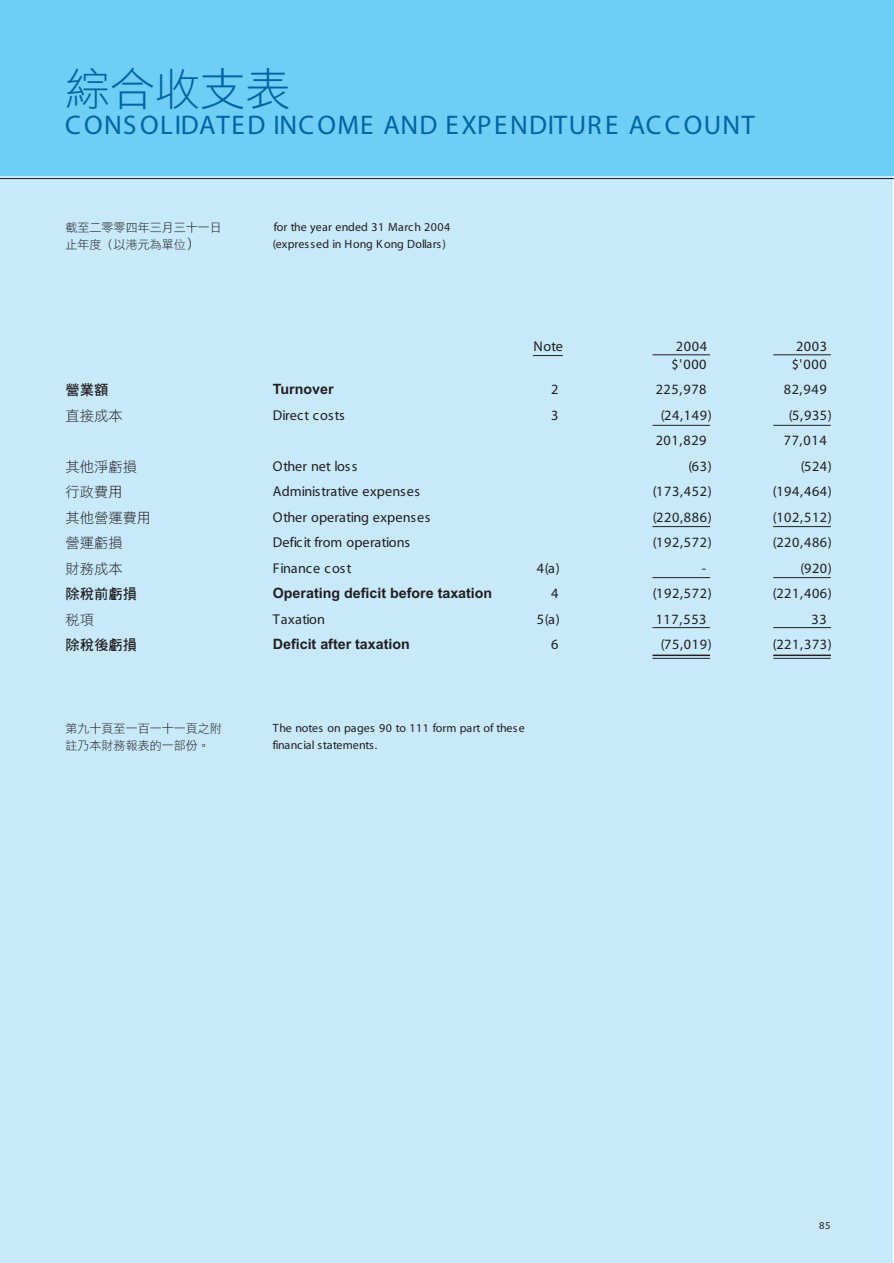
<style>
.page{position:relative;width:894px;height:1263px;background:#fff}
.page>*{position:absolute;margin:0;border:0;box-sizing:border-box;transform-origin:0 0}
.t1{font:300 45px "DFP Li Hei";color:#0065a4}
.t2{font:27px "Myriad";letter-spacing:.05em;color:#0065a4}
.t3{font:14.25px "Myriad";letter-spacing:.045em;color:#231f20}
.t4{font:700 14.25px "Arial";color:#231f20}
.t5{font:14.25px "Myriad";letter-spacing:.005em;color:#231f20}
.t6{font:300 14.25px "DFP Li Hei";color:#231f20}
.t7{font:14.25px "Myriad";color:#231f20}
.t8{font:14.25px "Myriad";letter-spacing:-.005em;color:#231f20}
.t9{font:14.25px "Myriad";letter-spacing:.02em;color:#231f20}
.t10{font:14.25px "DF Hei Bold B5";color:#231f20}
.t11{font:12px "Myriad";letter-spacing:.005em;color:#231f20}
.t12{font:300 12px "DFP Li Hei";color:#231f20}
.t13{font:12px "Myriad";letter-spacing:-.02em;color:#231f20}
.t14{font:10.5px "Myriad";color:#231f20}
.s1{font-size:14.25px}
</style>
<div class="page">
<div style="left:0;top:176px;width:892px;height:1087px;background:#c7e9fa"></div>
<div style="left:0;top:0;width:893px;height:176px;background:#6fcef4"></div>
<hr style="left:0;top:178px;width:893px;height:1px;background:#231f20">
<hr style="left:652px;top:355px;width:57px;height:1px;background:#231f20">
<hr style="left:532px;top:355px;width:30px;height:1px;background:#231f20">
<hr style="left:773px;top:355px;width:57px;height:1px;background:#231f20">
<hr style="left:652px;top:425px;width:57px;height:1px;background:#231f20">
<hr style="left:773px;top:425px;width:57px;height:1px;background:#231f20">
<hr style="left:652px;top:526px;width:57px;height:1px;background:#231f20">
<hr style="left:773px;top:526px;width:57px;height:1px;background:#231f20">
<hr style="left:652px;top:577px;width:57px;height:1px;background:#231f20">
<hr style="left:773px;top:577px;width:57px;height:1px;background:#231f20">
<hr style="left:652px;top:627px;width:57px;height:1px;background:#231f20">
<hr style="left:773px;top:627px;width:57px;height:1px;background:#231f20">
<hr style="left:652px;top:658px;width:57px;height:1px;background:#231f20">
<hr style="left:773px;top:658px;width:57px;height:1px;background:#231f20">
<hr style="left:652px;top:655px;width:57px;height:1px;background:#231f20">
<hr style="left:773px;top:655px;width:57px;height:1px;background:#231f20">
<h1 class="t1" style="left:65px;top:66px;width:226px">綜合收支表</h1>
<h2 class="t2" style="left:65px;top:112px;width:691px">CONSOLIDATED INCOME AND EXPENDITURE ACCOUNT</h2>
<p class="t12" style="left:66px;top:221px;width:157px">截至二零零四年三月三十一日</p>
<p class="t11" style="left:274px;top:221px;width:178px">for the year ended 31 March 2004</p>
<p class="t12" style="left:66px;top:238px;width:136px">止年度（以港元為單位<span class="s1">）</span></p>
<p class="t11" style="left:273px;top:238px;width:174px">(expressed in Hong Kong Dollars)</p>
<p class="t3" style="left:533px;top:339px;width:31px">Note</p>
<p class="t3" style="left:675px;top:339px;width:33px">2004</p>
<p class="t3" style="left:795px;top:339px;width:33px">2003</p>
<p class="t3" style="left:671px;top:357px;width:37px">$'000</p>
<p class="t3" style="left:791px;top:357px;width:37px">$'000</p>
<p class="t10" style="left:66px;top:383px;width:44px">營業額</p>
<p class="t4" style="left:273px;top:381px;width:62px">Turnover</p>
<p class="t3" style="left:551px;top:382px;width:9px">2</p>
<p class="t3" style="left:655px;top:382px;width:52px">225,978</p>
<p class="t3" style="left:783px;top:382px;width:44px">82,949</p>
<p class="t6" style="left:66px;top:408px;width:58px">直接成本</p>
<p class="t9" style="left:273px;top:408px;width:73px">Direct costs</p>
<p class="t3" style="left:551px;top:408px;width:9px">3</p>
<p class="t3" style="left:660px;top:408px;width:53px">(24,149)</p>
<p class="t3" style="left:788px;top:408px;width:45px">(5,935)</p>
<p class="t3" style="left:655px;top:433px;width:52px">201,829</p>
<p class="t3" style="left:783px;top:433px;width:44px">77,014</p>
<p class="t6" style="left:66px;top:459px;width:73px">其他淨虧損</p>
<p class="t5" style="left:273px;top:459px;width:86px">Other net loss</p>
<p class="t3" style="left:688px;top:459px;width:25px">(63)</p>
<p class="t3" style="left:800px;top:459px;width:33px">(524)</p>
<p class="t6" style="left:66px;top:485px;width:58px">行政費用</p>
<p class="t7" style="left:273px;top:484px;width:149px">Administrative expenses</p>
<p class="t3" style="left:652px;top:484px;width:60px">(173,452)</p>
<p class="t3" style="left:772px;top:484px;width:60px">(194,464)</p>
<p class="t6" style="left:66px;top:510px;width:87px">其他營運費用</p>
<p class="t5" style="left:273px;top:510px;width:159px">Other operating expenses</p>
<p class="t3" style="left:652px;top:510px;width:60px">(220,886)</p>
<p class="t3" style="left:772px;top:510px;width:60px">(102,512)</p>
<p class="t6" style="left:66px;top:536px;width:58px">營運虧損</p>
<p class="t8" style="left:273px;top:535px;width:139px">Deficit from operations</p>
<p class="t3" style="left:652px;top:535px;width:60px">(192,572)</p>
<p class="t3" style="left:772px;top:535px;width:60px">(220,486)</p>
<p class="t6" style="left:66px;top:561px;width:58px">財務成本</p>
<p class="t3" style="left:273px;top:561px;width:80px">Finance cost</p>
<p class="t3" style="left:536px;top:561px;width:24px">4(a)</p>
<p class="t3" style="left:701px;top:561px;width:6px">-</p>
<p class="t3" style="left:800px;top:561px;width:33px">(920)</p>
<p class="t10" style="left:66px;top:587px;width:73px">除稅前虧損</p>
<p class="t4" style="left:273px;top:585px;width:221px">Operating deficit before taxation</p>
<p class="t3" style="left:551px;top:586px;width:9px">4</p>
<p class="t3" style="left:652px;top:586px;width:60px">(192,572)</p>
<p class="t3" style="left:772px;top:586px;width:60px">(221,406)</p>
<p class="t6" style="left:66px;top:612px;width:30px">稅項</p>
<p class="t9" style="left:273px;top:612px;width:54px">Taxation</p>
<p class="t3" style="left:536px;top:612px;width:24px">5(a)</p>
<p class="t3" style="left:655px;top:612px;width:52px">117,553</p>
<p class="t3" style="left:811px;top:612px;width:17px">33</p>
<p class="t10" style="left:66px;top:638px;width:73px">除稅後虧損</p>
<p class="t4" style="left:273px;top:636px;width:138px">Deficit after taxation</p>
<p class="t3" style="left:551px;top:637px;width:9px">6</p>
<p class="t3" style="left:660px;top:637px;width:53px">(75,019)</p>
<p class="t3" style="left:772px;top:637px;width:60px">(221,373)</p>
<p class="t12" style="left:66px;top:722px;width:157px">第九十頁至一百一十一頁之附</p>
<p class="t11" style="left:273px;top:722px;width:253px">The notes on pages 90 to 111 form part of these</p>
<p class="t12" style="left:66px;top:739px;width:145px">註乃本財務報表的一部份。</p>
<p class="t13" style="left:273px;top:739px;width:106px">financial statements.</p>
<p class="t14" style="left:818px;top:1220px;width:13px">85</p>
</div>
